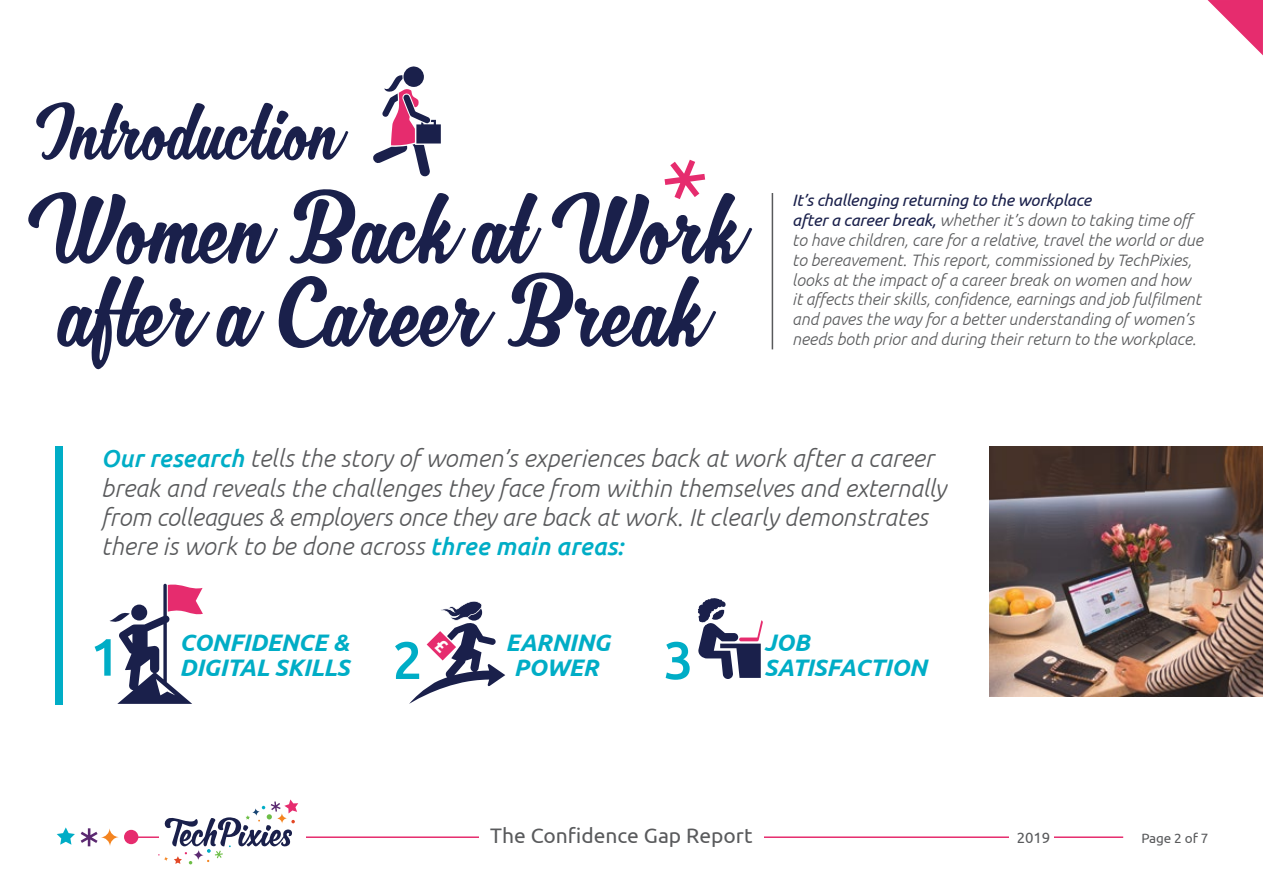
<style>
.page{position:relative;width:1263px;height:893px;background:#fff}
.page>*{position:absolute;margin:0;border:0;box-sizing:border-box;transform-origin:0 0}
.t1{font:98.1px/83.1px "MJ Zhafira Demo";color:#1a204b;text-align:center}
.t2{font:78.9px "MJ Zhafira Demo";color:#1a204b}
.t3{font:500 52.65px "Ubuntu";color:#00adc6}
.t4{font:italic 300 24.45px/29.4px "Ubuntu";color:#58595b}
.t5{font:italic 700 23.85px/25.2px "Ubuntu";letter-spacing:-.01em;color:#00adc6}
.t6{font:21px "Ubuntu";color:#595a5c}
.t7{font:italic 300 16.5px/19.8px "Ubuntu";color:#58595b}
.t8{font:15px "Ubuntu";color:#58595b}
.t9{font:13.5px "Ubuntu";letter-spacing:-.01em;color:#58595b}
.s1{font-weight:400;color:#1a204b}
.s2{font-weight:500;color:#00adc6}
.s3{font-weight:500;font-style:normal;font-size:52.65px}
</style>
<div class="page">
<svg style="left:100px;top:828px;width:19px;height:19px"></svg>
<svg style="left:57px;top:827px;width:18px;height:18px"></svg>
<div style="left:124px;top:830px;width:14px;height:14px;background:#e62c6e;border-radius:50%"></div>
<svg style="left:81px;top:828px;width:17px;height:18px"></svg>
<svg style="left:1207px;top:0;width:56px;height:55px"></svg>
<hr style="left:772px;top:193px;width:1px;height:156px;background:#58595b">
<svg style="left:664px;top:160px;width:41px;height:39px"></svg>
<svg style="left:373px;top:66px;width:68px;height:111px"></svg>
<hr style="left:129px;top:836px;width:994px;height:2px;background:#e62c6e">
<div style="left:479px;top:822px;width:285px;height:26px;background:#fff"></div>
<div style="left:159px;top:815px;width:147px;height:37px;background:#fff"></div>
<svg style="left:158px;top:799px;width:140px;height:65px"></svg>
<div style="left:55px;top:447px;width:8px;height:258px;background:#00adc6"></div>
<svg style="left:109px;top:583px;width:94px;height:121px"></svg>
<img style="left:989px;top:447px;width:274px;height:250px">
<div style="left:1009px;top:824px;width:45px;height:26px;background:#fff"></div>
<svg style="left:698px;top:598px;width:65px;height:81px"></svg>
<svg style="left:409px;top:601px;width:96px;height:103px"></svg>
<h2 class="t2" style="left:36px;top:83px;width:308px">Introduction</h2>
<h1 class="t1" style="left:30px;top:189px;width:716px">Women Back at Work after a Career Break</h1>
<p class="t7" style="left:792px;top:190px;width:412px"><span class="s1">It’s challenging returning to the workplace<br>after a career break,</span> whether it’s down to taking time off to have children, care for a relative, travel the world or due to bereavement. This report, commissioned by TechPixies, looks at the impact of a career break on women and how it affects their skills, confidence, earnings and job fulfilment and paves the way for a better understanding of women’s needs both prior and during their return to the workplace.</p>
<p class="t4" style="left:101px;top:443px;width:846px"><span class="s2">Our research</span> tells the story of women’s experiences back at work after a career break and reveals the challenges they face from within themselves and externally from colleagues &amp; employers once they are back at work. It clearly demonstrates there is work to be done across <span class="s2">three main areas:</span></p>
<h3 class="t5" style="left:180px;top:629px;width:170px">CONFIDENCE &amp;</h3>
<h3 class="t5" style="left:505px;top:629px;width:106px;text-align:center">EARNING<br>POWER</h3>
<h3 class="t5" style="left:90px;top:654px;width:334px"><span class="s3">1</span> DIGITAL SKILLS <span class="s3">2</span></h3>
<h3 class="t3" style="left:663px;top:627px;width:31px">3</h3>
<h3 class="t5" style="left:764px;top:629px;width:164px">JOB<br>SATISFACTION</h3>
<p class="t6" style="left:490px;top:823px;width:264px">The Confidence Gap Report</p>
<p class="t9" style="left:1141px;top:830px;width:69px">Page 2 of 7</p>
<p class="t8" style="left:1017px;top:829px;width:35px">2019</p>
</div>
